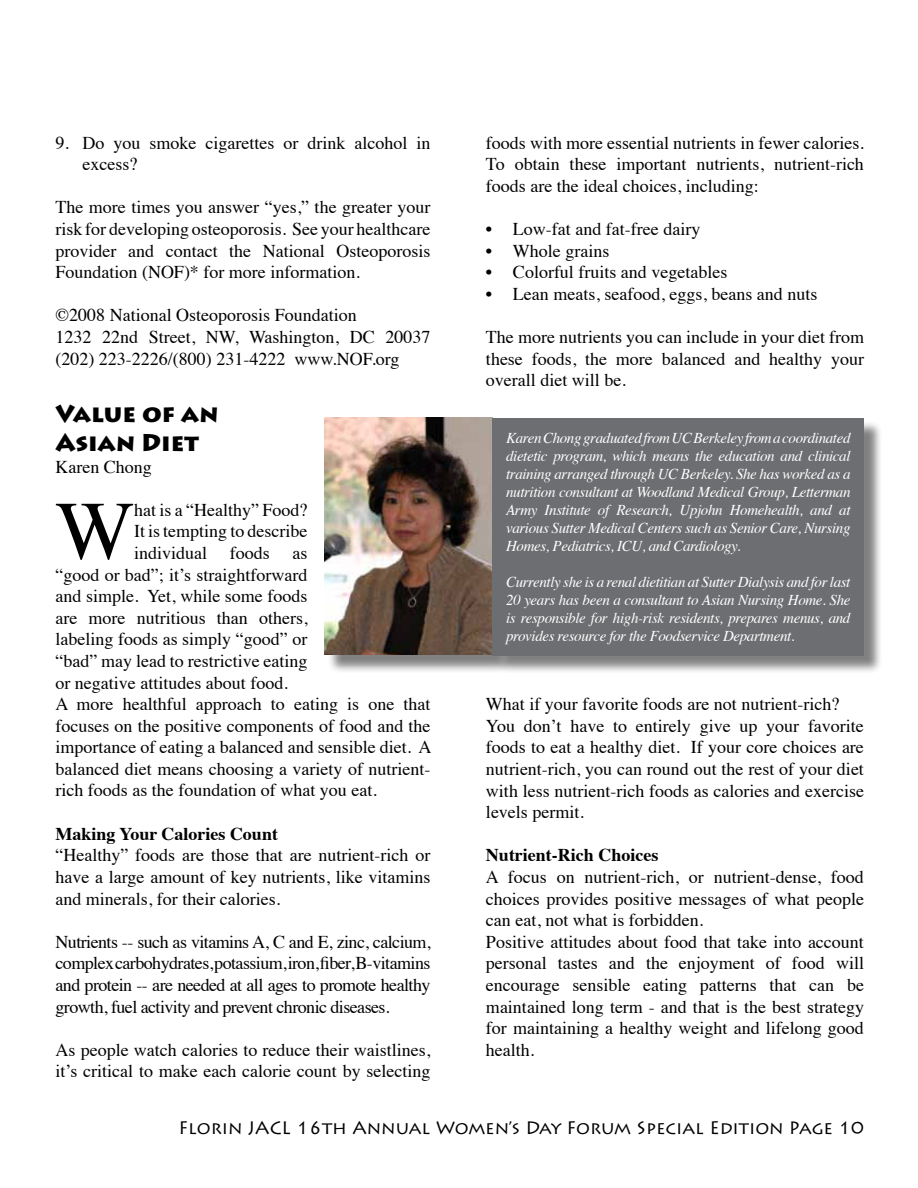
<style>
.page{position:relative;width:918px;height:1188px;background:#fff}
.page>*{position:absolute;margin:0;border:0;box-sizing:border-box;transform-origin:0 0}
.t1{font:83.25px "Times";color:#000}
.t2{font:900 24px/28.8px "Lithos Pro";color:#000}
.t3{font:18px/21.6px "Times";color:#000}
.t4{font:18px "Lithos Pro";color:#000}
.t5{font:700 18px "Times";color:#000}
.t6{font:italic 15px/18px "Times";letter-spacing:-.025em;color:#fff;text-align:justify}
</style>
<div class="page">
<div style="left:327px;top:420px;width:184px;height:253px;background:#000;opacity:.5"></div>
<img style="left:325px;top:418px;width:167px;height:237px">
<div style="left:495px;top:420px;width:388px;height:253px;background:#000;opacity:.5"></div>
<div style="left:493px;top:418px;width:371px;height:237px;background:#6d6e71"></div>
<p class="t3" style="left:83px;top:130px;width:350px;text-indent:-27px">9. Do you smoke cigarettes or drink alcohol in excess?</p>
<p class="t3" style="left:56px;top:195px;width:377px;text-align:justify">The more times you answer “yes,” the greater your risk for developing osteoporosis. See your healthcare provider and contact the National Osteoporosis Foundation (NOF)* for more information.</p>
<p class="t3" style="left:56px;top:303px;width:376px">©2008 National Osteoporosis Foundation<br>1232 22nd Street, NW, Washington, DC 20037 (202) 223-2226/(800) 231-4222 www.NOF.org</p>
<h2 class="t2" style="left:56px;top:400px;width:165px">Value of an<br>Asian Diet</h2>
<p class="t3" style="left:56px;top:454px;width:98px">Karen Chong</p>
<h1 class="t1" style="left:56px;top:453px;width:80px">W</h1>
<p class="t3" style="left:134px;top:497px;width:175px;text-align:justify">hat is a “Healthy” Food?<br>It is tempting to describe individual</p>
<p class="t3" style="left:230px;top:541px;width:41px">foods</p>
<p class="t3" style="left:55px;top:541px;width:377px;text-indent:237px">as<br>“good or bad”; it’s straightforward<br>and simple. Yet, while some foods<br>are more nutritious than others,<br>labeling foods as simply “good” or<br>“bad” may lead to restrictive eating<br>or negative attitudes about food.<br>A more healthful approach to eating is one that focuses on the positive components of food and the importance of eating a balanced and sensible diet. A balanced diet means choosing a variety of nutrient&shy;rich foods as the foundation of what you eat.</p>
<p class="t5" style="left:55px;top:816px;width:224px">Making Your Calories Count</p>
<p class="t3" style="left:55px;top:843px;width:377px;text-align:justify">“Healthy” foods are those that are nutrient-rich or have a large amount of key nutrients, like vitamins and minerals, for their calories.</p>
<p class="t3" style="left:55px;top:929px;width:377px;text-align:justify">Nutrients -- such as vitamins A, C and E, zinc, calcium, complex carbohydrates, potassium, iron, fiber, B-vitamins and protein -- are needed at all ages to promote healthy growth, fuel activity and prevent chronic diseases.</p>
<p class="t3" style="left:55px;top:1037px;width:377px">As people watch calories to reduce their waistlines, it’s critical to make each calorie count by selecting</p>
<p class="t3" style="left:486px;top:130px;width:380px;text-align:justify">foods with more essential nutrients in fewer calories.<br>To obtain these important nutrients, nutrient-rich foods are the ideal choices, including:</p>
<p class="t3" style="left:486px;top:217px;width:216px">• Low-fat and fat-free dairy</p>
<p class="t3" style="left:486px;top:238px;width:125px">• Whole grains</p>
<p class="t3" style="left:486px;top:260px;width:243px">• Colorful fruits and vegetables</p>
<p class="t3" style="left:486px;top:281px;width:333px">• Lean meats, seafood, eggs, beans and nuts</p>
<p class="t3" style="left:486px;top:325px;width:380px;text-align:justify">The more nutrients you can include in your diet from these foods, the more balanced and healthy your overall diet will be.</p>
<p class="t6" style="left:506px;top:428px;width:346px">Karen Chong graduated from UC Berkeley from a coordinated dietetic program, which means the education and clinical training arranged through UC Berkeley. She has worked as a nutrition consultant at Woodland Medical Group, Letterman Army Institute of Research, Upjohn Homehealth, and at various Sutter Medical Centers such as Senior Care, Nursing Homes, Pediatrics, ICU, and Cardiology.</p>
<p class="t6" style="left:506px;top:572px;width:346px">Currently she is a renal dietitian at Sutter Dialysis and for last 20 years has been a consultant to Asian Nursing Home. She is responsible for high-risk residents, prepares menus, and provides resource for the Foodservice Department.</p>
<p class="t3" style="left:486px;top:692px;width:380px">What if your favorite foods are not nutrient-rich?<br>You don’t have to entirely give up your favorite foods to eat a healthy diet. If your core choices are nutrient-rich, you can round out the rest of your diet with less nutrient-rich foods as calories and exercise levels permit.</p>
<p class="t5" style="left:486px;top:838px;width:174px">Nutrient-Rich Choices</p>
<p class="t3" style="left:486px;top:865px;width:380px">A focus on nutrient-rich, or nutrient-dense, food choices provides positive messages of what people can eat, not what is forbidden.<br>Positive attitudes about food that take into account personal tastes and the enjoyment of food will encourage sensible eating patterns that can be maintained long term - and that is the best strategy for maintaining a healthy weight and lifelong good health.</p>
<p class="t4" style="left:179px;top:1117px;width:687px">Florin JACL 16th Annual Women’s Day Forum Special Edition Page 10</p>
</div>
